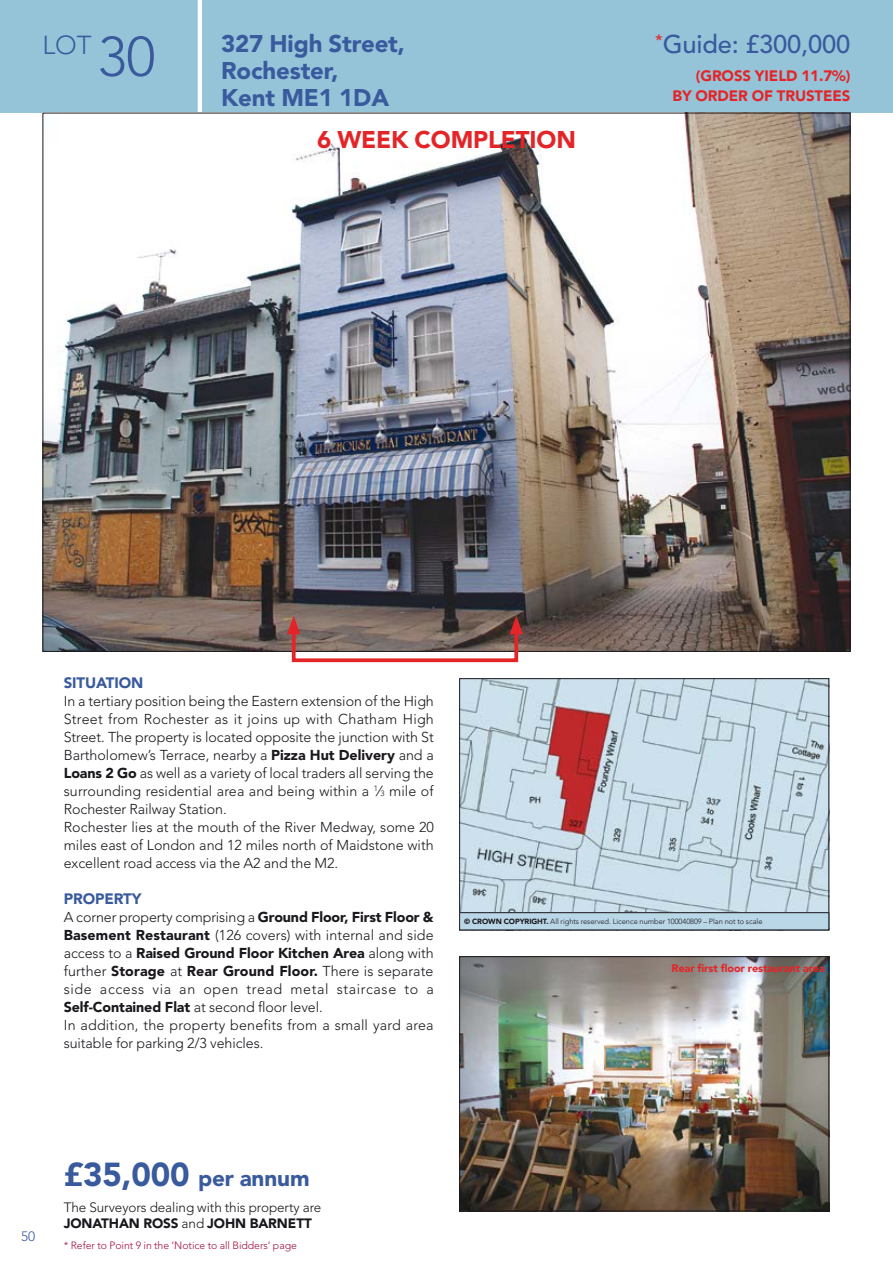
<style>
.page{position:relative;width:893px;height:1263px;background:#fff}
.page>*{position:absolute;margin:0;border:0;box-sizing:border-box;transform-origin:0 0}
.t1{font:300 25.8px "Avenir LT Std";color:#395a9d}
.t2{font:500 25.5px "Avenir LT Std";letter-spacing:-.005em;color:#395a9d}
.t3{font:900 24px/27px "Avenir LT Std";letter-spacing:-.005em;color:#395a9d}
.t4{font:900 24px "Avenir LT Std";letter-spacing:-.005em;color:#e42528}
.t5{font:900 22.5px "Avenir LT Std";letter-spacing:-.005em;color:#395a9d}
.t6{font:900 15px/19.5px "Avenir LT Std";letter-spacing:-.005em;color:#e42528;text-align:right}
.t7{font:900 15px "Avenir LT Std";letter-spacing:-.005em;color:#395a9d}
.t8{font:300 14.25px/18px "Avenir LT Std";color:#1a171c}
.t9{font:300 13.5px/16.5px "Avenir LT Std";letter-spacing:-.005em;color:#1a171c}
.t10{font:300 13.5px "Avenir LT Std";color:#395a9d}
.t11{font:900 10.8px "Avenir LT Std";letter-spacing:-.005em;color:#e42528}
.t12{font:300 10.5px "Avenir LT Std";letter-spacing:-.005em;color:#a00f3b}
.t13{font:300 7.5px "Avenir LT Std";letter-spacing:-.005em;color:#1a171c}
.s1{font-size:55.5px}
.s2{font-weight:900}
.s3{font-size:7.8px}
.s4{font-size:33px}
</style>
<div class="page">
<div style="left:0;top:0;width:893px;height:113px;background:#95c4d9"></div>
<hr style="left:198px;top:0;width:4px;height:113px;background:#fff">
<img style="left:45px;top:115px;width:803px;height:535px">
<div style="left:292px;top:625px;width:226px;height:37px;border:4px solid #e42528"></div>
<svg style="left:287px;top:616px;width:13px;height:18px"></svg>
<svg style="left:510px;top:616px;width:13px;height:18px"></svg>
<img style="left:461px;top:680px;width:366px;height:232px">
<div style="left:460px;top:913px;width:369px;height:17px;background:#b9d7e7"></div>
<div style="left:459px;top:912px;width:370px;height:18px;border:1px solid #1a171c"></div>
<img style="left:461px;top:958px;width:366px;height:251px">
<div style="left:459px;top:956px;width:370px;height:255px;border:1px solid #1a171c"></div>
<h1 class="t1" style="left:43px;top:30px;width:114px">LOT <span class="s1">30</span></h1>
<h3 class="t3" style="left:221px;top:30px;width:185px">327 High Street,<br>Rochester,<br>Kent ME1 1DA</h3>
<h2 class="t2" style="left:655px;top:30px;width:197px"><sup>*</sup>Guide: £300,000</h2>
<p class="t6" style="left:672px;top:66px;width:180px">(GROSS YIELD 11.7%)<br>BY ORDER OF TRUSTEES</p>
<h3 class="t4" style="left:317px;top:125px;width:260px">6 WEEK COMPLETION</h3>
<p class="t7" style="left:64px;top:673px;width:81px">SITUATION</p>
<p class="t8" style="left:64px;top:692px;width:372px">In a tertiary position being the Eastern extension of the High Street from Rochester as it joins up with Chatham High Street. The property is located opposite the junction with St Bartholomew’s Terrace, nearby a <span class="s2">Pizza Hut Delivery</span> and a <span class="s2">Loans 2 Go</span> as well as a variety of local traders all serving the surrounding residential area and being within a <sup>1</sup>⁄<span class="s3">3</span> mile of Rochester Railway Station.<br>Rochester lies at the mouth of the River Medway, some 20 miles east of London and 12 miles north of Maidstone with excellent road access via the A2 and the M2.</p>
<p class="t7" style="left:64px;top:889px;width:79px">PROPERTY</p>
<p class="t8" style="left:64px;top:908px;width:371px">A corner property comprising a <span class="s2">Ground Floor, First Floor &amp; Basement Restaurant</span> (126 covers) with internal and side access to a <span class="s2">Raised Ground Floor Kitchen Area</span> along with further <span class="s2">Storage</span> at <span class="s2">Rear Ground Floor.</span> There is separate side access via an open tread metal staircase to a <span class="s2">Self-Contained Flat</span> at second floor level.<br>In addition, the property benefits from a small yard area suitable for parking 2/3 vehicles.</p>
<p class="t13" style="left:464px;top:917px;width:300px"><span class="s2">© CROWN COPYRIGHT.</span> All rights reserved. Licence number 100040809 – Plan not to scale</p>
<p class="t11" style="left:671px;top:962px;width:155px">Rear first floor restaurant area</p>
<p class="t10" style="left:21px;top:1229px;width:15px">50</p>
<h3 class="t5" style="left:64px;top:1164px;width:247px"><span class="s4">£35,000</span> per annum</h3>
<p class="t9" style="left:64px;top:1199px;width:259px">The Surveyors dealing with this property are<br><span class="s2">JONATHAN ROSS</span> and <span class="s2">JOHN BARNETT</span></p>
<p class="t12" style="left:64px;top:1239px;width:235px">* Refer to Point 9 in the ‘Notice to all Bidders’ page</p>
</div>
